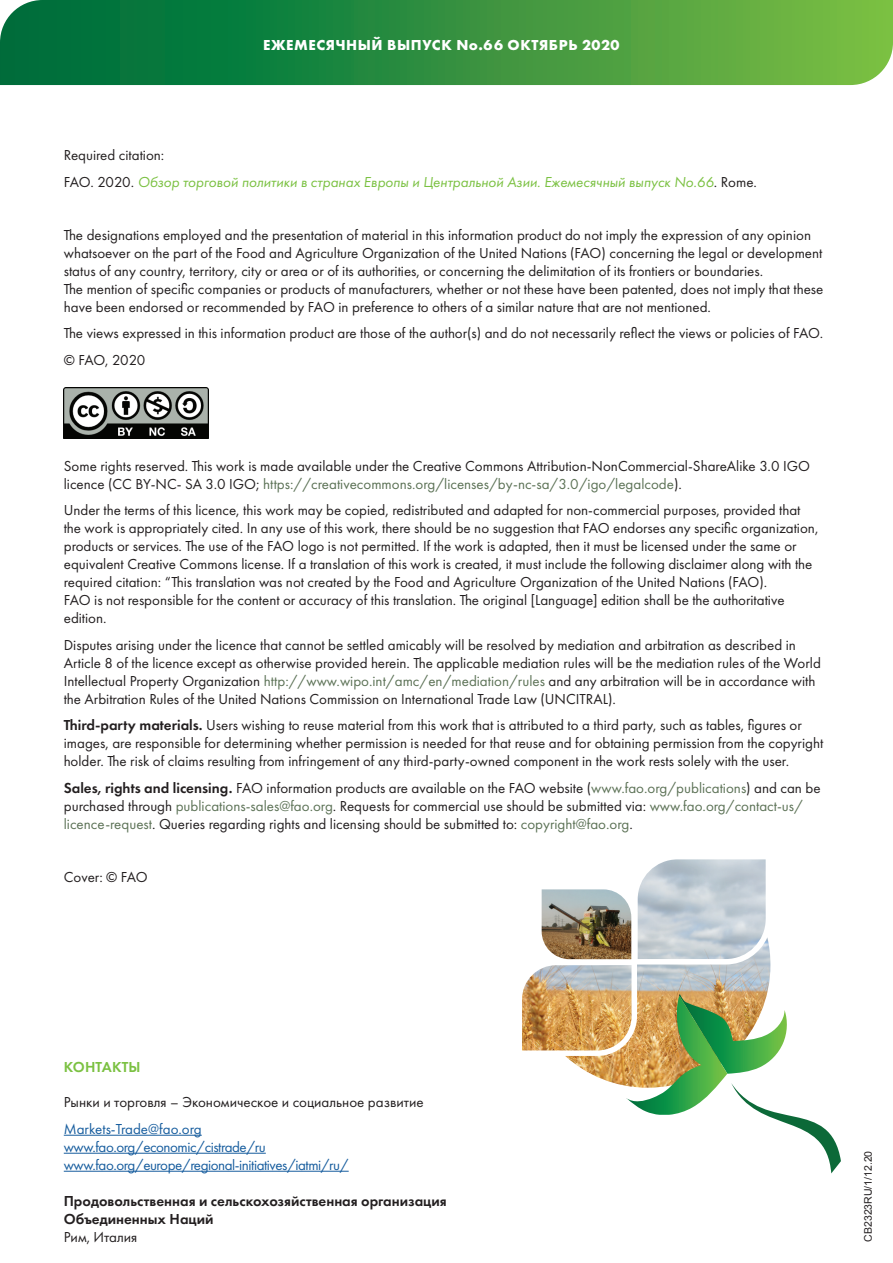
<style>
.page{position:relative;width:893px;height:1263px;background:#fff}
.page>*{position:absolute;margin:0;border:0;box-sizing:border-box;transform-origin:0 0}
.t1{font:15px/18px "Futura PT";color:#231f20}
.t2{font:italic 15px/26.5px "Futura PT";color:#7bc142}
.t3{font:15px/18px "Futura PT";letter-spacing:-.03em;color:#175d9e}
.t4{font:600 15px/18px "Futura PT";color:#231f20}
.t5{font:700 15px "Futura PT";letter-spacing:.04em;color:#fff}
.t6{font:600 15px "Futura PT";letter-spacing:.01em;color:#7bc142}
.t7{font:10.5px "Arial";color:#231f20}
.s1{font-style:normal;color:#231f20}
.s2{color:#5c7256}
.s3{font-weight:600}
</style>
<div class="page">
<svg style="left:0;top:0;width:893px;height:85px;background:#359341"></svg>
<img style="left:64px;top:388px;width:145px;height:50px">
<hr style="left:64px;top:1135px;width:138px;height:1px;background:#175d9e">
<hr style="left:64px;top:1153px;width:202px;height:1px;background:#175d9e">
<hr style="left:64px;top:1171px;width:285px;height:1px;background:#175d9e">
<img style="left:522px;top:859px;width:248px;height:227px">
<svg style="left:626px;top:994px;width:215px;height:179px"></svg>
<p class="t5" style="left:263px;top:35px;width:358px">ЕЖЕМЕСЯЧНЫЙ ВЫПУСК No.66 ОКТЯБРЬ 2020</p>
<p class="t2" style="left:64px;top:142px;width:695px"><span class="s1">Required citation:<br>FAO. 2020.</span> Обзор торговой политики в странах Европы и Центральной Азии. Ежемесячный выпуск No.66<span class="s1">. Rome.</span></p>
<p class="t1" style="left:64px;top:226px;width:761px">The designations employed and the presentation of material in this information product do not imply the expression of any opinion whatsoever on the part of the Food and Agriculture Organization of the United Nations (FAO) concerning the legal or development status of any country, territory, city or area or of its authorities, or concerning the delimitation of its frontiers or boundaries.<br>The mention of specific companies or products of manufacturers, whether or not these have been patented, does not imply that these have been endorsed or recommended by FAO in preference to others of a similar nature that are not mentioned.</p>
<p class="t1" style="left:64px;top:320px;width:761px;line-height:26.5px">The views expressed in this information product are those of the author(s) and do not necessarily reflect the views or policies of FAO. © FAO, 2020</p>
<p class="t1" style="left:64px;top:457px;width:748px">Some rights reserved. This work is made available under the Creative Commons Attribution-NonCommercial-ShareAlike 3.0 IGO licence (CC BY-NC- SA 3.0 IGO; <span class="s2">https://creativecommons.org/licenses/by-nc-sa/3.0/igo/legalcode</span>).</p>
<p class="t1" style="left:64px;top:501px;width:756px">Under the terms of this licence, this work may be copied, redistributed and adapted for non-commercial purposes, provided that the work is appropriately cited. In any use of this work, there should be no suggestion that FAO endorses any specific organization, products or services. The use of the FAO logo is not permitted. If the work is adapted, then it must be licensed under the same or equivalent Creative Commons license. If a translation of this work is created, it must include the following disclaimer along with the required citation: “This translation was not created by the Food and Agriculture Organization of the United Nations (FAO).<br>FAO is not responsible for the content or accuracy of this translation. The original [Language] edition shall be the authoritative edition.</p>
<p class="t1" style="left:64px;top:636px;width:759px">Disputes arising under the licence that cannot be settled amicably will be resolved by mediation and arbitration as described in Article 8 of the licence except as otherwise provided herein. The applicable mediation rules will be the mediation rules of the World Intellectual Property Organization <span class="s2">http://www.wipo.int/amc/en/mediation/rules</span> and any arbitration will be in accordance with the Arbitration Rules of the United Nations Commission on International Trade Law (UNCITRAL).</p>
<p class="t1" style="left:64px;top:716px;width:761px"><span class="s3">Third-party materials.</span> Users wishing to reuse material from this work that is attributed to a third party, such as tables, figures or images, are responsible for determining whether permission is needed for that reuse and for obtaining permission from the copyright holder. The risk of claims resulting from infringement of any third-party-owned component in the work rests solely with the user.</p>
<p class="t1" style="left:64px;top:779px;width:758px"><span class="s3">Sales, rights and licensing.</span> FAO information products are available on the FAO website (<span class="s2">www.fao.org/publications</span>) and can be purchased through <span class="s2">publications-sales@fao.org</span>. Requests for commercial use should be submitted via: <span class="s2">www.fao.org/contact-us/ licence-request</span>. Queries regarding rights and licensing should be submitted to: <span class="s2">copyright@fao.org</span>.</p>
<p class="t1" style="left:64px;top:868px;width:86px">Cover: © FAO</p>
<p class="t6" style="left:64px;top:1058px;width:78px">КОНТАКТЫ</p>
<p class="t1" style="left:64px;top:1093px;width:361px">Рынки и торговля – Экономическое и социальное развитие</p>
<p class="t3" style="left:64px;top:1120px;width:286px">Markets-Trade@fao.org www.fao.org/economic/cistrade/ru www.fao.org/europe/regional-initiatives/iatmi/ru/</p>
<p class="t4" style="left:64px;top:1191px;width:384px">Продовольственная и сельскохозяйственная организация<br>Объединенных Наций</p>
<p class="t1" style="left:64px;top:1228px;width:75px">Рим, Италия</p>
<p class="t7" style="left:861px;top:1242px;width:93px;rotate:-90deg">CB2323RU/1/12.20</p>
</div>
